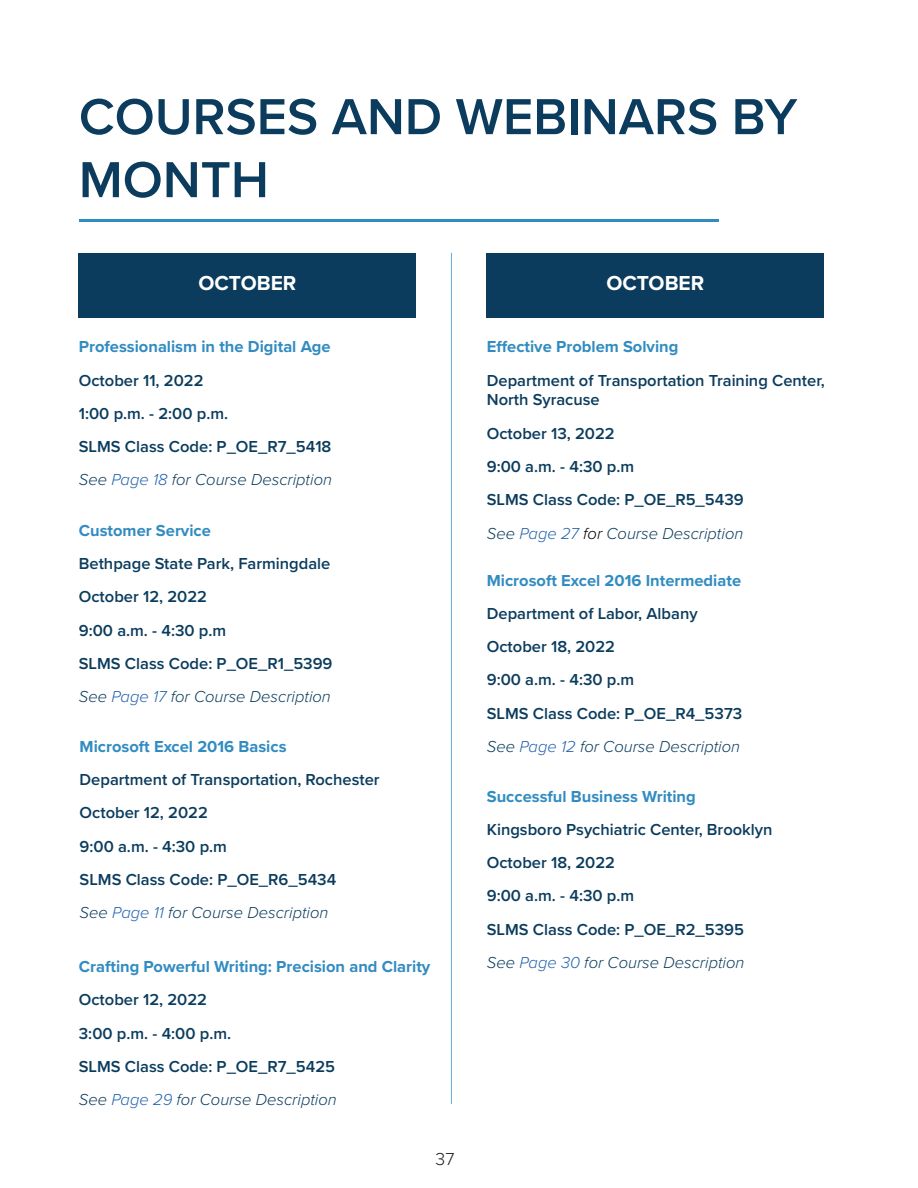
<style>
.page{position:relative;width:918px;height:1188px;background:#fff}
.page>*{position:absolute;margin:0;border:0;box-sizing:border-box;transform-origin:0 0}
.t1{font:600 52.5px/63px "Proxima Nova";color:#0b3c5d}
.t2{font:700 21px "Proxima Nova";color:#fff}
.t3{font:300 18px "Proxima Nova";color:#231f20}
.t4{font:600 16.5px/19.8px "Proxima Nova";color:#0b3c5d}
.t5{font:italic 300 16.5px "Proxima Nova";color:#0b3c5d}
.t6{font:700 16.5px "Proxima Nova";color:#328cc1}
.s1{color:#2363af}
.s2{color:#000}
</style>
<div class="page">
<hr style="left:79px;top:219px;width:639px;height:3px;background:#328cc1">
<hr style="left:451px;top:253px;width:1px;height:851px;background:#328cc1">
<div style="left:79px;top:253px;width:337px;height:64px;background:#0b3c5d"></div>
<div style="left:487px;top:253px;width:337px;height:64px;background:#0b3c5d"></div>
<p class="t1" style="left:79px;top:84px;width:720px">COURSES AND WEBINARS BY<br>MONTH</p>
<p class="t2" style="left:198px;top:267px;width:99px">OCTOBER</p>
<p class="t2" style="left:606px;top:267px;width:99px">OCTOBER</p>
<p class="t6" style="left:79px;top:334px;width:253px">Professionalism in the Digital Age</p>
<p class="t4" style="left:79px;top:370px;width:126px">October 11, 2022</p>
<p class="t4" style="left:79px;top:403px;width:151px">1:00 p.m. - 2:00 p.m.</p>
<p class="t4" style="left:79px;top:436px;width:254px">SLMS Class Code: P_OE_R7_5418</p>
<p class="t5" style="left:79px;top:468px;width:255px">See <span class="s1">Page 18</span> for Course Description</p>
<p class="t6" style="left:79px;top:518px;width:134px">Customer Service</p>
<p class="t4" style="left:79px;top:553px;width:253px">Bethpage State Park, Farmingdale</p>
<p class="t4" style="left:79px;top:587px;width:130px">October 12, 2022</p>
<p class="t4" style="left:79px;top:620px;width:149px">9:00 a.m. - 4:30 p.m</p>
<p class="t4" style="left:79px;top:653px;width:255px">SLMS Class Code: P_OE_R1_5399</p>
<p class="t5" style="left:79px;top:685px;width:254px">See <span class="s1">Page 17</span> for Course Description</p>
<p class="t6" style="left:80px;top:734px;width:208px">Microsoft Excel 2016 Basics</p>
<p class="t4" style="left:80px;top:769px;width:302px">Department of Transportation, Rochester</p>
<p class="t4" style="left:80px;top:803px;width:130px">October 12, 2022</p>
<p class="t4" style="left:80px;top:836px;width:149px">9:00 a.m. - 4:30 p.m</p>
<p class="t4" style="left:80px;top:869px;width:258px">SLMS Class Code: P_OE_R6_5434</p>
<p class="t5" style="left:80px;top:901px;width:250px">See <span class="s1">Page 11</span> for Course Description</p>
<p class="t6" style="left:79px;top:954px;width:353px">Crafting Powerful Writing: Precision and Clarity</p>
<p class="t4" style="left:79px;top:990px;width:130px">October 12, 2022</p>
<p class="t4" style="left:79px;top:1023px;width:154px">3:00 p.m. - 4:00 p.m.</p>
<p class="t4" style="left:79px;top:1056px;width:258px">SLMS Class Code: P_OE_R7_5425</p>
<p class="t5" style="left:79px;top:1088px;width:259px">See <span class="s1">Page 29</span> for Course Description</p>
<p class="t3" style="left:436px;top:1145px;width:20px">37</p>
<p class="t6" style="left:487px;top:334px;width:193px">Effective Problem Solving</p>
<p class="t4" style="left:487px;top:370px;width:339px">Department of Transportation Training Center,<br>North Syracuse</p>
<p class="t4" style="left:487px;top:423px;width:129px">October 13, 2022</p>
<p class="t4" style="left:487px;top:456px;width:149px">9:00 a.m. - 4:30 p.m</p>
<p class="t4" style="left:487px;top:489px;width:259px">SLMS Class Code: P_OE_R5_5439</p>
<p class="t5" style="left:487px;top:521px;width:258px">See <span class="s1">Page 27</span> <span class="s2">for</span> Course Description</p>
<p class="t6" style="left:487px;top:568px;width:256px">Microsoft Excel 2016 Intermediate</p>
<p class="t4" style="left:487px;top:603px;width:212px">Department of Labor, Albany</p>
<p class="t4" style="left:487px;top:636px;width:130px">October 18, 2022</p>
<p class="t4" style="left:487px;top:670px;width:149px">9:00 a.m. - 4:30 p.m</p>
<p class="t4" style="left:487px;top:703px;width:257px">SLMS Class Code: P_OE_R4_5373</p>
<p class="t5" style="left:487px;top:734px;width:255px">See <span class="s1">Page 12</span> for Course Description</p>
<p class="t6" style="left:487px;top:784px;width:211px">Successful Business Writing</p>
<p class="t4" style="left:487px;top:819px;width:287px">Kingsboro Psychiatric Center, Brooklyn</p>
<p class="t4" style="left:487px;top:852px;width:130px">October 18, 2022</p>
<p class="t4" style="left:487px;top:886px;width:149px">9:00 a.m. - 4:30 p.m</p>
<p class="t4" style="left:487px;top:919px;width:259px">SLMS Class Code: P_OE_R2_5395</p>
<p class="t5" style="left:487px;top:950px;width:259px">See <span class="s1">Page 30</span> for Course Description</p>
</div>
